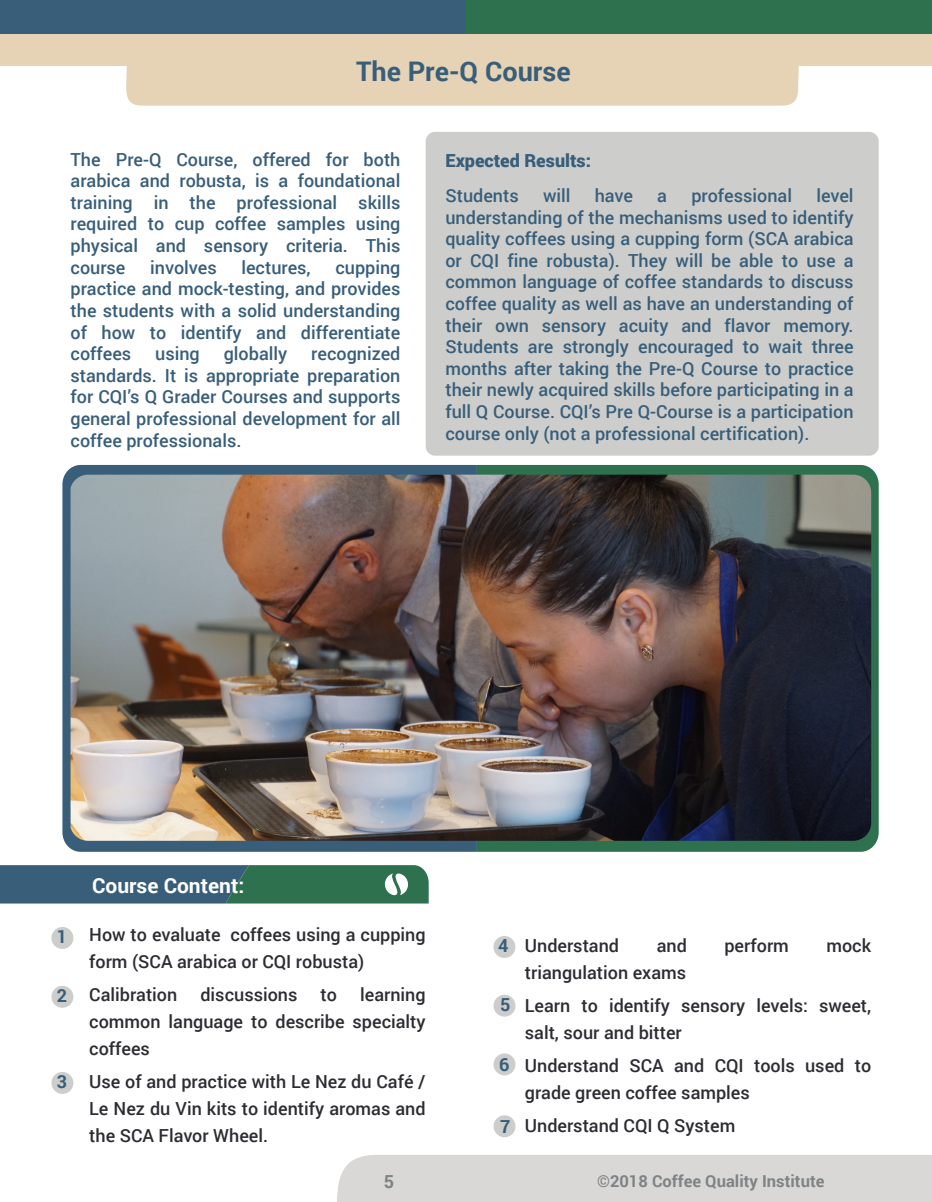
<style>
.page{position:relative;width:932px;height:1202px;background:#fff}
.page>*{position:absolute;margin:0;border:0;box-sizing:border-box;transform-origin:0 0}
.t1{font:700 27px "Roboto";color:#385e7a}
.t2{font:700 20.7px "Roboto";color:#fff}
.t3{font:500 18px/21.6px "Roboto";color:#385e7a;text-align:justify}
.t4{font:500 18px/27px "Roboto";color:#2d2c32}
.t5{font:900 18px "Roboto";color:#385e7a}
.t6{font:700 18px "Roboto";color:#385e7a}
.t7{font:700 18px "Roboto";color:#7e8385}
.t8{font:700 16.5px "Roboto";color:#7e8385}
</style>
<div class="page">
<svg style="left:0;top:33px;width:932px;height:73px;fill:#e6d2b4"></svg>
<svg style="left:0;top:865px;width:428px;height:38px;background:#386a6a"></svg>
<div style="left:51px;top:927px;width:22px;height:22px;background:#cdcecc;border-radius:50%"></div>
<div style="left:51px;top:985px;width:22px;height:22px;background:#cdcecc;border-radius:50%"></div>
<div style="left:51px;top:1071px;width:22px;height:22px;background:#cdcecc;border-radius:50%"></div>
<div style="left:493px;top:936px;width:22px;height:22px;background:#cdcecc;border-radius:50%"></div>
<div style="left:493px;top:994px;width:22px;height:22px;background:#cdcecc;border-radius:50%"></div>
<div style="left:493px;top:1053px;width:22px;height:22px;background:#cdcecc;border-radius:50%"></div>
<div style="left:493px;top:1115px;width:22px;height:22px;background:#cdcecc;border-radius:50%"></div>
<div style="left:425px;top:132px;width:453px;height:323px;background:#cdcecc;border-radius:9px"></div>
<div style="left:0;top:0;width:466px;height:33px;background:#385e7a"></div>
<div style="left:466px;top:0;width:466px;height:33px;background:#2d714e"></div>
<div style="left:337px;top:1155px;width:595px;height:46px;background:#dad8d7"></div>
<svg style="left:62px;top:465px;width:415px;height:386px;background:#40637d"></svg>
<svg style="left:477px;top:465px;width:401px;height:386px;background:#2e6f4e"></svg>
<img style="left:71px;top:474px;width:800px;height:366px">
<h1 class="t1" style="left:356px;top:52px;width:216px">The Pre-Q Course</h1>
<p class="t3" style="left:71px;top:148px;width:331px">The Pre-Q Course, offered for both arabica and robusta, is a foundational training in the professional skills required to cup coffee samples using physical and sensory criteria. This course</p>
<p class="t3" style="left:71px;top:256px;width:331px;text-indent:265px">cupping practice and mock-testing, and provides the students with a solid understanding of how to identify and differentiate coffees</p>
<p class="t3" style="left:150px;top:256px;width:68px">involves</p>
<p class="t3" style="left:241px;top:256px;width:71px">lectures,</p>
<p class="t3" style="left:71px;top:342px;width:331px;text-indent:241px">recognized standards. It is appropriate preparation for CQI’s Q Grader Courses and supports general professional development for all coffee professionals.</p>
<p class="t3" style="left:155px;top:342px;width:46px">using</p>
<p class="t3" style="left:224px;top:342px;width:65px">globally</p>
<p class="t5" style="left:445px;top:148px;width:147px">Expected Results:</p>
<p class="t3" style="left:445px;top:184px;width:75px">Students</p>
<p class="t3" style="left:543px;top:184px;width:29px">will</p>
<p class="t3" style="left:594px;top:184px;width:40px">have</p>
<p class="t3" style="left:657px;top:184px;width:11px">a</p>
<p class="t3" style="left:691px;top:184px;width:102px">professional</p>
<p class="t3" style="left:445px;top:184px;width:410px;text-indent:371px">level understanding of the mechanisms used to identify quality coffees using a cupping form (SCA arabica or CQI fine robusta). They will be able to use a common language of coffee standards to discuss coffee quality as well as have an understanding of their own sensory acuity and flavor memory.<br>Students are strongly encouraged to wait three months after taking the Pre-Q Course to practice their newly acquired skills before participating in a full Q Course. CQI’s Pre Q-Course is a participation course only (not a professional certification).</p>
<p class="t6" style="left:57px;top:924px;width:12px">1</p>
<p class="t6" style="left:57px;top:983px;width:12px">2</p>
<p class="t6" style="left:57px;top:1069px;width:12px">3</p>
<p class="t2" style="left:92px;top:870px;width:154px">Course Content:</p>
<p class="t4" style="left:89px;top:920px;width:338px">How to evaluate coffees using a cupping form (SCA arabica or CQI robusta)</p>
<p class="t4" style="left:89px;top:980px;width:90px">Calibration</p>
<p class="t4" style="left:200px;top:980px;width:98px">discussions</p>
<p class="t4" style="left:320px;top:980px;width:18px">to</p>
<p class="t4" style="left:89px;top:980px;width:338px;text-align:justify;text-indent:271px">learning common language to describe specialty coffees</p>
<p class="t4" style="left:89px;top:1067px;width:338px;text-align:justify">Use of and practice with Le Nez du Café / Le Nez du Vin kits to identify aromas and the SCA Flavor Wheel.</p>
<p class="t6" style="left:498px;top:933px;width:12px">4</p>
<p class="t6" style="left:500px;top:991px;width:12px">5</p>
<p class="t6" style="left:499px;top:1051px;width:12px">6</p>
<p class="t6" style="left:500px;top:1113px;width:12px">7</p>
<p class="t4" style="left:525px;top:931px;width:96px">Understand</p>
<p class="t4" style="left:656px;top:931px;width:32px">and</p>
<p class="t4" style="left:724px;top:931px;width:66px">perform</p>
<p class="t4" style="left:826px;top:931px;width:46px">mock</p>
<p class="t4" style="left:525px;top:955px;width:348px;line-height:33px">triangulation exams<br>Learn to identify sensory levels: sweet,</p>
<p class="t4" style="left:525px;top:1015px;width:348px;line-height:33px">salt, sour and bitter<br>Understand SCA and CQI tools used to</p>
<p class="t4" style="left:525px;top:1075px;width:226px;line-height:33px">grade green coffee samples<br>Understand CQI Q System</p>
<p class="t7" style="left:384px;top:1168px;width:12px">5</p>
<p class="t8" style="left:597px;top:1169px;width:229px">©2018 Coffee Quality Institute</p>
</div>
